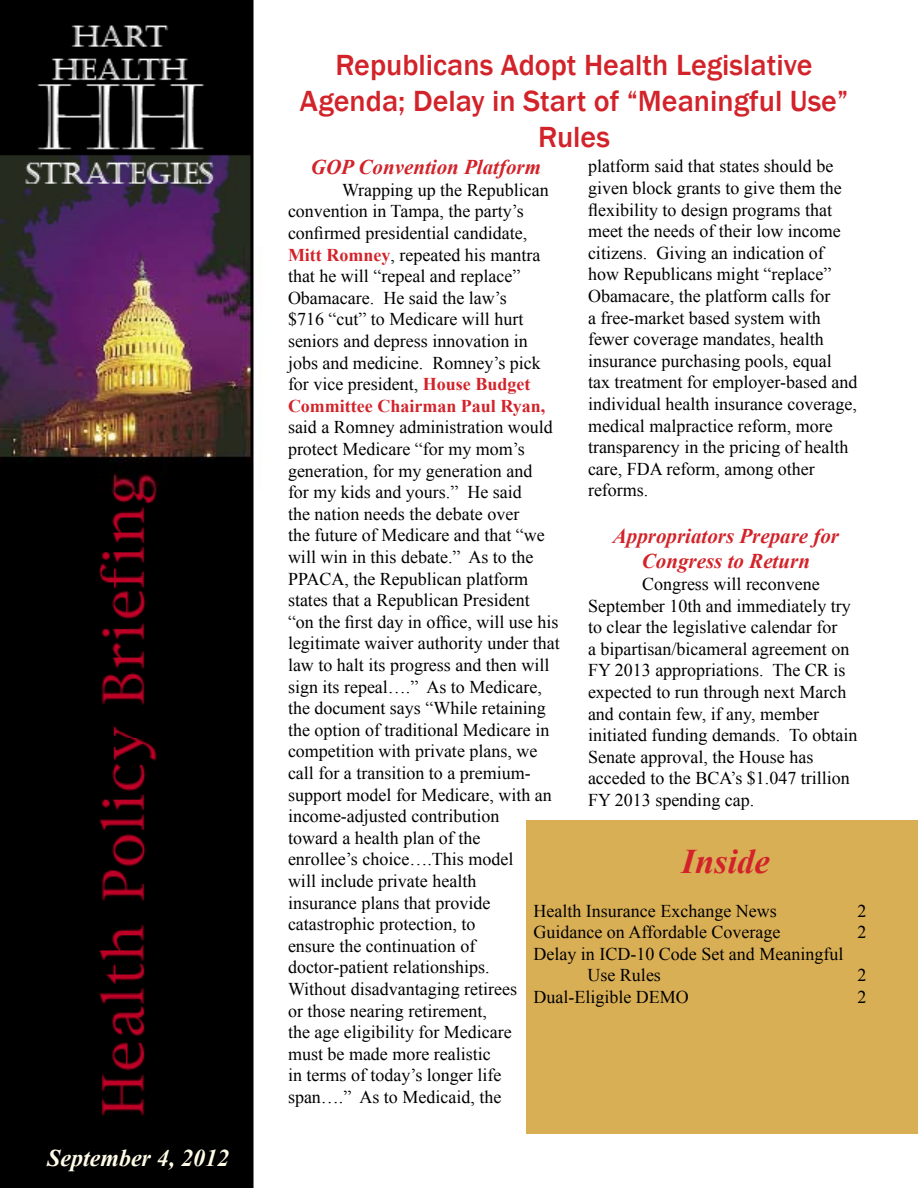
<style>
.page{position:relative;width:918px;height:1188px;background:#fff}
.page>*{position:absolute;margin:0;border:0;box-sizing:border-box;transform-origin:0 0}
.t1{font:italic 700 34.5px "Times New Roman";color:#d2232a}
.t2{font:500 30px/36px "Franklin Gothic";color:#d2232a;text-align:center}
.t3{font:italic 700 24px "Times New Roman";color:#fffde8}
.t4{font:italic 700 21px/25.2px "Times New Roman";color:#d2232a;text-align:center}
.t5{font:18px/21.6px "Times New Roman";color:#000}
.s1{font-weight:700;color:#d2232a}
</style>
<div class="page">
<img style="left:0;top:0;width:254px;height:1187px">
<div style="left:526px;top:820px;width:392px;height:314px;background:#d9af56"></div>
<h3 class="t3" style="left:47px;top:1141px;width:183px">September 4, 2012</h3>
<h2 class="t2" style="left:300px;top:47px;width:550px">Republicans Adopt Health Legislative<br>Agenda; Delay in Start of “Meaningful Use”<br>Rules</h2>
<p class="t5" style="left:588px;top:155px;width:271px">platform said that states should be given block grants to give them the flexibility to design programs that meet the needs of their low income citizens. Giving an indication of how Republicans might “replace” Obamacare, the platform calls for<br>a free-market based system with fewer coverage mandates, health insurance purchasing pools, equal tax treatment for employer-based and individual health insurance coverage, medical malpractice reform, more transparency in the pricing of health care, FDA reform, among other reforms.</p>
<p class="t4" style="left:613px;top:523px;width:228px">Appropriators Prepare for<br>Congress to Return</p>
<p class="t5" style="left:588px;top:573px;width:271px;text-indent:54px">Congress will reconvene<br>September 10th and immediately try to clear the legislative calendar for<br>a bipartisan/bicameral agreement on<br>FY 2013 appropriations. The CR is expected to run through next March and contain few, if any, member initiated funding demands. To obtain<br>Senate approval, the House has acceded to the BCA’s $1.047 trillion<br>FY 2013 spending cap.</p>
<p class="t4" style="left:311px;top:154px;width:232px">GOP Convention Platform</p>
<p class="t5" style="left:288px;top:179px;width:262px;text-indent:54px">Wrapping up the Republican convention in Tampa, the party’s confirmed presidential candidate,<br><span class="s1">Mitt Romney</span>, repeated his mantra that he will “repeal and replace”<br>Obamacare. He said the law’s<br>$716 “cut” to Medicare will hurt seniors and depress innovation in jobs and medicine. Romney’s pick for vice president, <span class="s1">House Budget<br>Committee Chairman Paul Ryan,</span></p>
<p class="t5" style="left:288px;top:416px;width:273px">said a Romney administration would protect Medicare “for my mom’s generation, for my generation and<br>for my kids and yours.” He said<br>the nation needs the debate over<br>the future of Medicare and that “we will win in this debate.” As to the<br>PPACA, the Republican platform states that a Republican President “on the first day in office, will use his legitimate waiver authority under that law to halt its progress and then will sign its repeal….” As to Medicare, the document says “While retaining the option of traditional Medicare in competition with private plans, we call for a transition to a premium&shy;support model for Medicare, with an income-adjusted contribution<br>toward a health plan of the<br>enrollee’s choice….This model<br>will include private health<br>insurance plans that provide catastrophic protection, to<br>ensure the continuation of doctor-patient relationships.<br>Without disadvantaging retirees<br>or those nearing retirement,<br>the age eligibility for Medicare<br>must be made more realistic<br>in terms of today’s longer life span….” As to Medicaid, the</p>
<h1 class="t1" style="left:682px;top:838px;width:90px">Inside</h1>
<p class="t5" style="left:534px;top:899px;width:245px">Health Insurance Exchange News</p>
<p class="t5" style="left:858px;top:899px;width:10px">2</p>
<p class="t5" style="left:534px;top:921px;width:249px">Guidance on Affordable Coverage</p>
<p class="t5" style="left:858px;top:921px;width:10px">2</p>
<p class="t5" style="left:588px;top:943px;width:257px;text-indent:-54px">Delay in ICD-10 Code Set and Meaningful<br>Use Rules</p>
<p class="t5" style="left:858px;top:964px;width:10px">2</p>
<p class="t5" style="left:534px;top:986px;width:157px">Dual-Eligible DEMO</p>
<p class="t5" style="left:858px;top:986px;width:10px">2</p>
</div>
